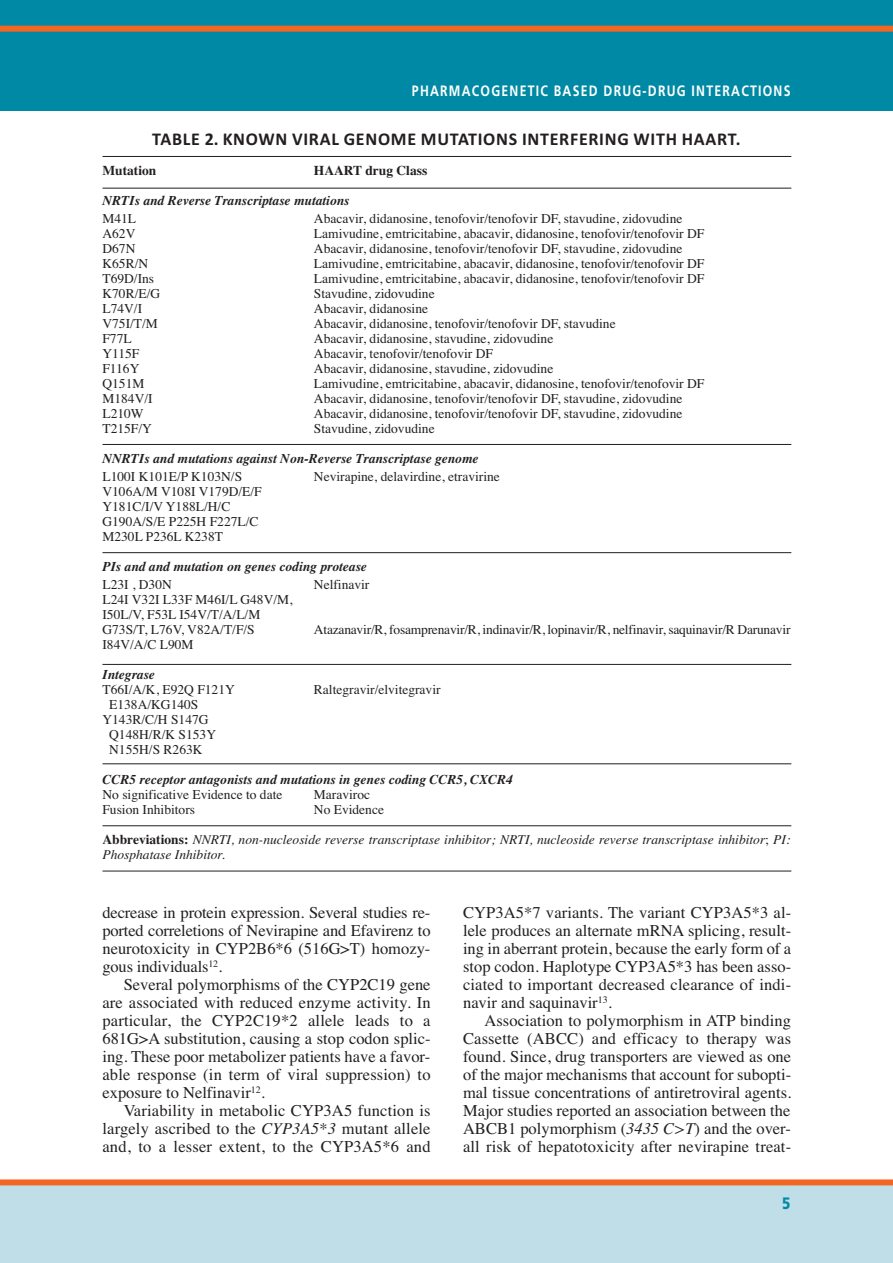
<style>
.page{position:relative;width:893px;height:1263px;background:#fff}
.page>*{position:absolute;margin:0;border:0;box-sizing:border-box;transform-origin:0 0}
.t1{font:700 18px "Calibri";letter-spacing:.04em;color:#231f20}
.t2{font:16.5px/18px "Times";letter-spacing:.01em;color:#231f20;text-align:justify}
.t3{font:900 16.5px "Frutiger";color:#0089a5;scale:.82 1}
.t4{font:700 15px "Frutiger";letter-spacing:.1em;color:#fff;scale:.82 1}
.t5{font:13.5px/15px "Times";color:#231f20}
.t6{font:italic 700 13.5px "Times";color:#231f20}
.t7{font:italic 13.5px/15px "Times";color:#231f20}
.t8{font:700 13.5px "Times";color:#231f20}
.s1{font-weight:700;font-style:normal}
.s2{font-style:normal}
.s3{font-style:italic}
</style>
<div class="page">
<div style="left:0;top:1180px;width:893px;height:83px;background:#c0dee8"></div>
<div style="left:0;top:0;width:893px;height:111px;background:#0089a5"></div>
<div style="left:0;top:26px;width:893px;height:6px;background:#f36621"></div>
<div style="left:0;top:1179px;width:893px;height:6px;background:#f36621"></div>
<hr style="left:102px;top:156px;width:689px;height:1px;background:#231f20">
<hr style="left:102px;top:188px;width:689px;height:1px;background:#231f20">
<hr style="left:102px;top:444px;width:689px;height:1px;background:#231f20">
<hr style="left:102px;top:552px;width:689px;height:1px;background:#231f20">
<hr style="left:102px;top:664px;width:689px;height:1px;background:#231f20">
<hr style="left:102px;top:763px;width:689px;height:1px;background:#231f20">
<hr style="left:102px;top:825px;width:689px;height:1px;background:#231f20">
<hr style="left:102px;top:871px;width:689px;height:1px;background:#231f20">
<p class="t4" style="left:412px;top:84px;width:463px">PHARMACOGENETIC BASED DRUG-DRUG INTERACTIONS</p>
<h1 class="t1" style="left:152px;top:129px;width:590px">TABLE 2. KNOWN VIRAL GENOME MUTATIONS INTERFERING WITH HAART.</h1>
<p class="t8" style="left:102px;top:163px;width:56px">Mutation</p>
<p class="t8" style="left:314px;top:163px;width:115px">HAART drug Class</p>
<p class="t6" style="left:102px;top:193px;width:249px">NRTIs and Reverse Transcriptase mutations</p>
<p class="t5" style="left:102px;top:211px;width:35px">M41L</p>
<p class="t5" style="left:314px;top:211px;width:370px">Abacavir, didanosine, tenofovir/tenofovir DF, stavudine, zidovudine</p>
<p class="t5" style="left:102px;top:226px;width:34px">A62V</p>
<p class="t5" style="left:314px;top:226px;width:392px">Lamivudine, emtricitabine, abacavir, didanosine, tenofovir/tenofovir DF</p>
<p class="t5" style="left:102px;top:241px;width:34px">D67N</p>
<p class="t5" style="left:314px;top:241px;width:370px">Abacavir, didanosine, tenofovir/tenofovir DF, stavudine, zidovudine</p>
<p class="t5" style="left:102px;top:256px;width:47px">K65R/N</p>
<p class="t5" style="left:314px;top:256px;width:392px">Lamivudine, emtricitabine, abacavir, didanosine, tenofovir/tenofovir DF</p>
<p class="t5" style="left:102px;top:271px;width:53px">T69D/Ins</p>
<p class="t5" style="left:314px;top:271px;width:392px">Lamivudine, emtricitabine, abacavir, didanosine, tenofovir/tenofovir DF</p>
<p class="t5" style="left:102px;top:286px;width:59px">K70R/E/G</p>
<p class="t5" style="left:314px;top:286px;width:122px">Stavudine, zidovudine</p>
<p class="t5" style="left:102px;top:301px;width:41px">L74V/I</p>
<p class="t5" style="left:314px;top:301px;width:116px">Abacavir, didanosine</p>
<p class="t5" style="left:102px;top:316px;width:57px">V75I/T/M</p>
<p class="t5" style="left:314px;top:316px;width:303px">Abacavir, didanosine, tenofovir/tenofovir DF, stavudine</p>
<p class="t5" style="left:102px;top:331px;width:31px">F77L</p>
<p class="t5" style="left:314px;top:331px;width:241px">Abacavir, didanosine, stavudine, zidovudine</p>
<p class="t5" style="left:102px;top:346px;width:39px">Y115F</p>
<p class="t5" style="left:314px;top:346px;width:181px">Abacavir, tenofovir/tenofovir DF</p>
<p class="t5" style="left:102px;top:361px;width:39px">F116Y</p>
<p class="t5" style="left:314px;top:361px;width:241px">Abacavir, didanosine, stavudine, zidovudine</p>
<p class="t5" style="left:102px;top:376px;width:44px">Q151M</p>
<p class="t5" style="left:314px;top:376px;width:392px">Lamivudine, emtricitabine, abacavir, didanosine, tenofovir/tenofovir DF</p>
<p class="t5" style="left:102px;top:391px;width:52px">M184V/I</p>
<p class="t5" style="left:314px;top:391px;width:370px">Abacavir, didanosine, tenofovir/tenofovir DF, stavudine, zidovudine</p>
<p class="t5" style="left:102px;top:406px;width:43px">L210W</p>
<p class="t5" style="left:314px;top:406px;width:370px">Abacavir, didanosine, tenofovir/tenofovir DF, stavudine, zidovudine</p>
<p class="t5" style="left:102px;top:421px;width:51px">T215F/Y</p>
<p class="t5" style="left:314px;top:421px;width:122px">Stavudine, zidovudine</p>
<p class="t6" style="left:102px;top:451px;width:378px">NNRTIs and mutations against Non-Reverse Transcriptase genome</p>
<p class="t5" style="left:102px;top:469px;width:141px">L100I K101E/P K103N/S</p>
<p class="t5" style="left:314px;top:469px;width:187px">Nevirapine, delavirdine, etravirine</p>
<p class="t5" style="left:102px;top:484px;width:161px">V106A/M V108I V179D/E/F<br>Y181C/I/V Y188L/H/C<br>G190A/S/E P225H F227L/C<br>M230L P236L K238T</p>
<p class="t6" style="left:102px;top:559px;width:266px">PIs and and mutation on genes coding protease</p>
<p class="t5" style="left:102px;top:577px;width:71px">L23I , D30N</p>
<p class="t5" style="left:314px;top:577px;width:57px">Nelfinavir</p>
<p class="t5" style="left:102px;top:592px;width:192px">L24I V32I L33F M46I/L G48V/M,<br>I50L/V, F53L I54V/T/A/L/M<br>G73S/T, L76V, V82A/T/F/S</p>
<p class="t5" style="left:314px;top:622px;width:478px">Atazanavir/R, fosamprenavir/R, indinavir/R, lopinavir/R, nelfinavir, saquinavir/R Darunavir</p>
<p class="t5" style="left:102px;top:637px;width:93px">I84V/A/C L90M</p>
<p class="t6" style="left:102px;top:667px;width:54px">Integrase</p>
<p class="t5" style="left:102px;top:682px;width:134px">T66I/A/K, E92Q F121Y</p>
<p class="t5" style="left:314px;top:682px;width:128px">Raltegravir/elvitegravir</p>
<p class="t5" style="left:109px;top:697px;width:91px">E138A/KG140S</p>
<p class="t5" style="left:102px;top:712px;width:108px">Y143R/C/H S147G</p>
<p class="t5" style="left:109px;top:727px;width:108px">Q148H/R/K S153Y</p>
<p class="t5" style="left:109px;top:742px;width:95px">N155H/S R263K</p>
<p class="t6" style="left:102px;top:772px;width:412px">CCR5 receptor antagonists and mutations in genes coding CCR5, CXCR4</p>
<p class="t5" style="left:102px;top:787px;width:181px">No significative Evidence to date</p>
<p class="t5" style="left:314px;top:787px;width:58px">Maraviroc</p>
<p class="t5" style="left:102px;top:802px;width:94px">Fusion Inhibitors</p>
<p class="t5" style="left:314px;top:802px;width:72px">No Evidence</p>
<p class="t7" style="left:102px;top:832px;width:689px"><span class="s1">Abbreviations:</span> NNRTI, non-nucleoside reverse transcriptase inhibitor; NRTI, nucleoside reverse transcriptase inhibitor<span class="s2">;</span> PI:<br>Phosphatase Inhibitor.</p>
<p class="t2" style="left:102px;top:903px;width:330px">decrease in protein expression. Several studies re&shy;ported correletions of Nevirapine and Efavirenz to neurotoxicity in CYP2B6*6 (516G&gt;T) homozy&shy;gous individuals<sup>12</sup>.</p>
<p class="t2" style="left:102px;top:975px;width:330px;text-indent:21px">Several polymorphisms of the CYP2C19 gene are associated with reduced enzyme activity. In particular, the CYP2C19*2 allele leads to a 681G&gt;A substitution, causing a stop codon splic&shy;ing. These poor metabolizer patients have a favor&shy;able response (in term of viral suppression) to exposure to Nelfinavir<sup>12</sup>.</p>
<p class="t2" style="left:102px;top:1101px;width:330px;text-indent:21px">Variability in metabolic CYP3A5 function is largely ascribed to the <span class="s3">CYP3A5*3</span> mutant allele and, to a lesser extent, to the CYP3A5*6 and</p>
<p class="t2" style="left:463px;top:903px;width:330px">CYP3A5*7 variants. The variant CYP3A5*3 al&shy;lele produces an alternate mRNA splicing, result&shy;ing in aberrant protein, because the early form of a stop codon. Haplotype CYP3A5*3 has been asso&shy;ciated to important decreased clearance of indi&shy;navir and saquinavir<sup>13</sup>.</p>
<p class="t2" style="left:463px;top:1011px;width:330px;text-indent:21px">Association to polymorphism in ATP binding Cassette (ABCC) and efficacy to therapy was found. Since, drug transporters are viewed as one of the major mechanisms that account for subopti&shy;mal tissue concentrations of antiretroviral agents.<br>Major studies reported an association between the ABCB1 polymorphism (<span class="s3">3435 C&gt;T</span>) and the over&shy;all risk of hepatotoxicity after nevirapine treat-</p>
<p class="t3" style="left:782px;top:1197px;width:12px">5</p>
</div>
